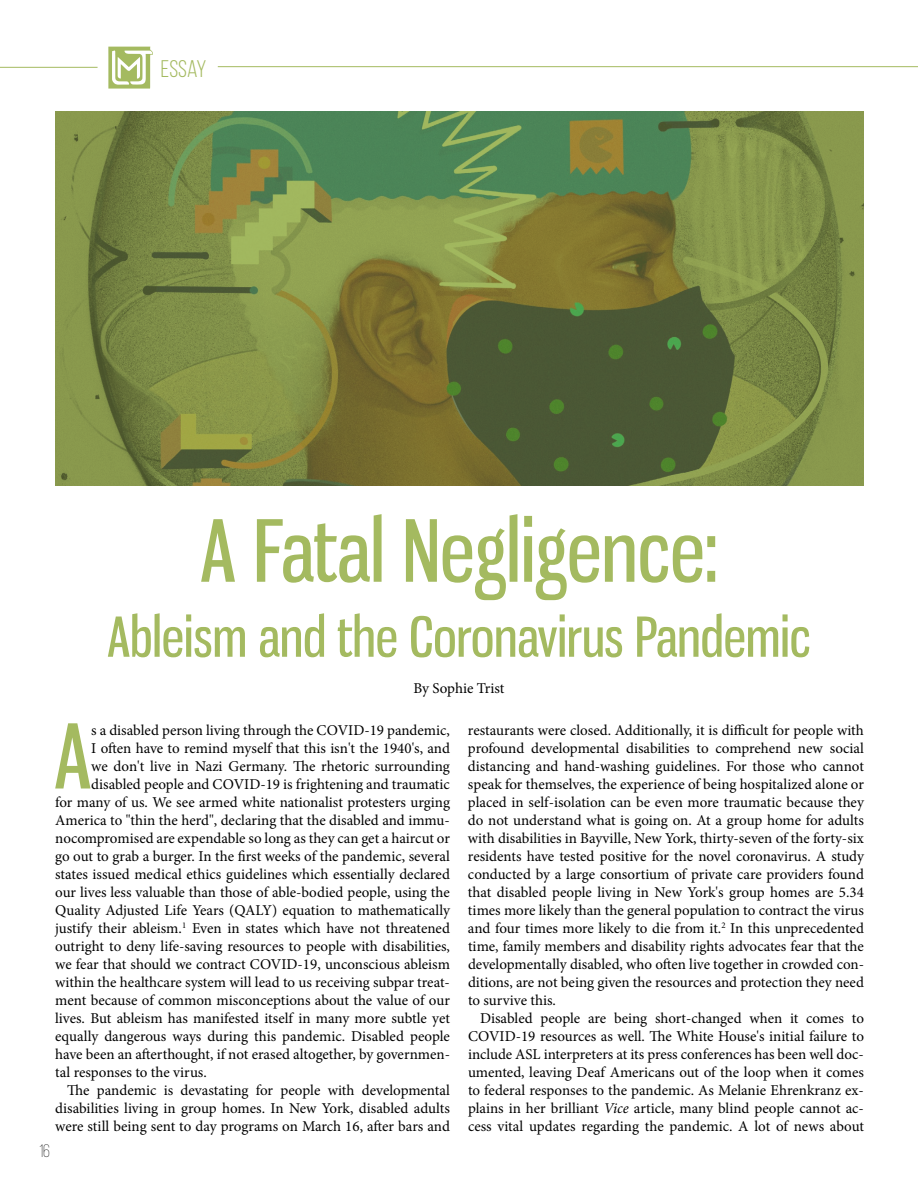
<style>
.page{position:relative;width:918px;height:1188px;background:#fff}
.page>*{position:absolute;margin:0;border:0;box-sizing:border-box;transform-origin:0 0}
.t1{font:87.45px "Gnuolane Rg";color:#a4ba60}
.t2{font:84px "Gnuolane Rg";color:#a4ba60}
.t3{font:54px "Gnuolane Rg";color:#a4ba60}
.t4{font:24px "Bebas Neue";color:#a4ba60}
.t5{font:300 18px "Bebas Neue";color:#000}
.t6{font:15px/18px "Minion Pro";color:#000;text-align:justify}
.s1{font-style:italic}
</style>
<div class="page">
<hr style="left:0;top:67px;width:98px;height:1px;background:#a4ba60">
<svg style="left:108px;top:47px;width:45px;height:42px"></svg>
<hr style="left:218px;top:66px;width:700px;height:1px;background:#a4ba60">
<img style="left:55px;top:112px;width:809px;height:374px">
<h3 class="t4" style="left:161px;top:56px;width:47px">ESSAY</h3>
<h2 class="t2" style="left:200px;top:500px;width:519px">A Fatal Negligence:</h2>
<h3 class="t3" style="left:107px;top:604px;width:705px">Ableism and the Coronavirus Pandemic</h3>
<p class="t6" style="left:413px;top:679px;width:93px">By Sophie Trist</p>
<h1 class="t1" style="left:54px;top:703px;width:38px">A</h1>
<p class="t6" style="left:91px;top:721px;width:360px">s a disabled person living through the COVID-19 pandemic,</p>
<p class="t6" style="left:91px;top:739px;width:360px">I often have to remind myself that this isn't the 1940's, and</p>
<p class="t6" style="left:91px;top:757px;width:360px">we don't live in Nazi Germany. The rhetoric surrounding</p>
<p class="t6" style="left:91px;top:775px;width:360px">disabled people and COVID-19 is frightening and traumatic</p>
<p class="t6" style="left:55px;top:793px;width:396px">for many of us. We see armed white nationalist protesters urging</p>
<p class="t6" style="left:55px;top:811px;width:396px">America to "thin the herd", declaring that the disabled and immu-</p>
<p class="t6" style="left:55px;top:829px;width:396px">nocompromised are expendable so long as they can get a haircut or</p>
<p class="t6" style="left:55px;top:847px;width:396px">go out to grab a burger. In the first weeks of the pandemic, several</p>
<p class="t6" style="left:55px;top:865px;width:396px">states issued medical ethics guidelines which essentially declared</p>
<p class="t6" style="left:55px;top:883px;width:396px">our lives less valuable than those of able-bodied people, using the</p>
<p class="t6" style="left:55px;top:901px;width:396px">Quality Adjusted Life Years (QALY) equation to mathematically</p>
<p class="t6" style="left:55px;top:919px;width:396px">justify their ableism.<sup>1</sup> Even in states which have not threatened</p>
<p class="t6" style="left:55px;top:937px;width:396px">outright to deny life-saving resources to people with disabilities,</p>
<p class="t6" style="left:55px;top:955px;width:396px">we fear that should we contract COVID-19, unconscious ableism</p>
<p class="t6" style="left:55px;top:973px;width:396px">within the healthcare system will lead to us receiving subpar treat-</p>
<p class="t6" style="left:55px;top:991px;width:396px">ment because of common misconceptions about the value of our</p>
<p class="t6" style="left:55px;top:1009px;width:396px">lives. But ableism has manifested itself in many more subtle yet</p>
<p class="t6" style="left:55px;top:1027px;width:396px">equally dangerous ways during this pandemic. Disabled people</p>
<p class="t6" style="left:55px;top:1045px;width:396px">have been an afterthought, if not erased altogether, by governmen-</p>
<p class="t6" style="left:55px;top:1063px;width:153px">tal responses to the virus.</p>
<p class="t6" style="left:67px;top:1081px;width:384px">The pandemic is devastating for people with developmental</p>
<p class="t6" style="left:55px;top:1099px;width:396px">disabilities living in group homes. In New York, disabled adults</p>
<p class="t6" style="left:55px;top:1117px;width:396px">were still being sent to day programs on March 16, after bars and</p>
<p class="t5" style="left:39px;top:1141px;width:13px">16</p>
<p class="t6" style="left:468px;top:721px;width:398px">restaurants were closed. Additionally, it is difficult for people with profound developmental disabilities to comprehend new social distancing and hand-washing guidelines. For those who cannot speak for themselves, the experience of being hospitalized alone or placed in self-isolation can be even more traumatic because they do not understand what is going on. At a group home for adults with disabilities in Bayville, New York, thirty-seven of the forty-six residents have tested positive for the novel coronavirus. A study conducted by a large consortium of private care providers found that disabled people living in New York's group homes are 5.34 times more likely than the general population to contract the virus and four times more likely to die from it.<sup>2</sup> In this unprecedented time, family members and disability rights advocates fear that the developmentally disabled, who often live together in crowded con&shy;ditions, are not being given the resources and protection they need to survive this.</p>
<p class="t6" style="left:468px;top:1009px;width:398px;text-indent:12px">Disabled people are being short-changed when it comes to COVID-19 resources as well. The White House's initial failure to include ASL interpreters at its press conferences has been well doc&shy;umented, leaving Deaf Americans out of the loop when it comes to federal responses to the pandemic. As Melanie Ehrenkranz ex&shy;plains in her brilliant <span class="s1">Vice</span> article, many blind people cannot ac&shy;cess vital updates regarding the pandemic. A lot of news about</p>
</div>
